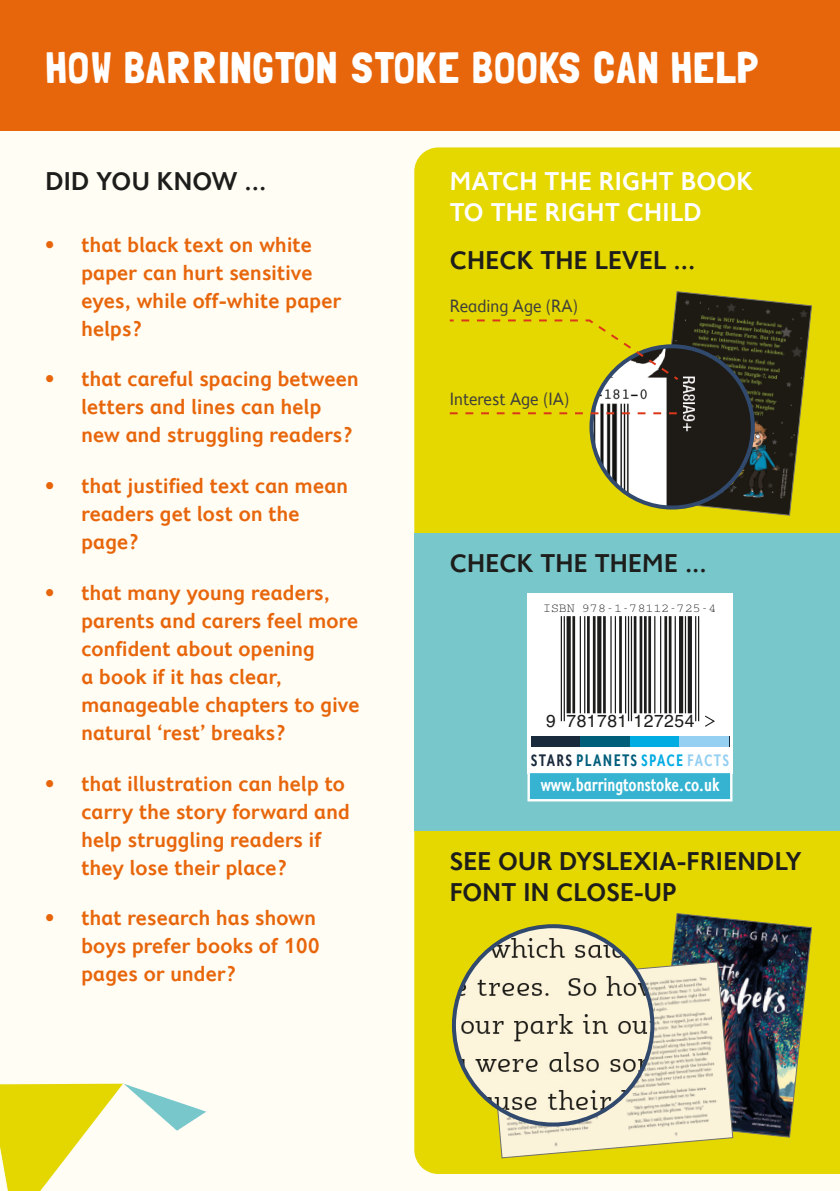
<style>
.page{position:relative;width:840px;height:1191px;background:#fff}
.page>*{position:absolute;margin:0;border:0;box-sizing:border-box;transform-origin:0 0}
.head_new{font:44px "Londrina Solid";letter-spacing:.02em;color:#fff}
.did_you_know{font:600 26px/31.2px "Fiendstar";color:#1d1d1b}
.did_you_know-2{font:600 26px/31.2px "Fiendstar";color:#fff}
.t1{font:600 22px/28px "Fiendstar";color:#e8660b}
.Barcode_Webaddress{font:600 condensed 19.2px "Fiendstar";color:#fff}
.RA_IA{font:18px "Fiendstar";letter-spacing:-.01em;color:#3d3d3c}
.t2{font:17.6px "Helvetica";letter-spacing:.025em;color:#1d1d1b}
.t3{font:600 condensed 16.8px "Fiendstar";letter-spacing:.08em;color:#005e7b}
.t4{font:13.2px "Courier";color:#1d1d1b}
.s1{color:#1a2a3d}
.s2{color:#00ace2}
.s3{color:#95d0f2}
</style>
<div class="page">
<div style="left:0;top:130px;width:839px;height:1061px;background:#fffdf4"></div>
<div style="left:414px;top:147px;width:425px;height:1027px;background:#e5d700"></div>
<div style="left:414px;top:533px;width:425px;height:297px;background:#78c7cb"></div>
<svg style="left:527px;top:593px;width:205px;height:154px;background:#e8e8e7"></svg>
<div style="left:528px;top:772px;width:202px;height:28px;background:#35b3d1"></div>
<div style="left:527px;top:770px;width:205px;height:31px;border:2px solid #fff"></div>
<div style="left:527px;top:747px;width:205px;height:23px;background:#fff"></div>
<div style="left:530px;top:736px;width:198px;height:11px;background:#1a2a3d"></div>
<div style="left:580px;top:736px;width:49px;height:11px;background:#005e7b"></div>
<div style="left:629px;top:736px;width:50px;height:11px;background:#00ace2"></div>
<div style="left:679px;top:736px;width:49px;height:11px;background:#95d0f2"></div>
<hr style="left:560px;top:616px;width:1px;height:105px;background:#1d1d1b">
<hr style="left:563px;top:616px;width:1px;height:105px;background:#1d1d1b">
<svg style="left:566px;top:616px;width:4px;height:97px"></svg>
<hr style="left:572px;top:616px;width:2px;height:97px;background:#1d1d1b">
<hr style="left:579px;top:616px;width:1px;height:97px;background:#1d1d1b">
<hr style="left:583px;top:616px;width:2px;height:97px;background:#1d1d1b">
<hr style="left:586px;top:616px;width:3px;height:97px;background:#1d1d1b">
<hr style="left:592px;top:616px;width:3px;height:97px;background:#1d1d1b">
<svg style="left:597px;top:616px;width:4px;height:97px"></svg>
<hr style="left:602px;top:616px;width:3px;height:97px;background:#1d1d1b">
<hr style="left:610px;top:616px;width:1px;height:97px;background:#1d1d1b">
<hr style="left:614px;top:616px;width:1px;height:97px;background:#1d1d1b">
<hr style="left:618px;top:616px;width:3px;height:97px;background:#1d1d1b">
<hr style="left:624px;top:616px;width:2px;height:97px;background:#1d1d1b">
<hr style="left:627px;top:616px;width:1px;height:105px;background:#1d1d1b">
<hr style="left:630px;top:616px;width:1px;height:105px;background:#1d1d1b">
<hr style="left:633px;top:616px;width:3px;height:97px;background:#1d1d1b">
<hr style="left:639px;top:616px;width:3px;height:97px;background:#1d1d1b">
<hr style="left:643px;top:616px;width:3px;height:97px;background:#1d1d1b">
<hr style="left:648px;top:616px;width:2px;height:97px;background:#1d1d1b">
<hr style="left:653px;top:616px;width:2px;height:97px;background:#1d1d1b">
<hr style="left:659px;top:616px;width:2px;height:97px;background:#1d1d1b">
<hr style="left:664px;top:616px;width:2px;height:97px;background:#1d1d1b">
<hr style="left:668px;top:616px;width:3px;height:97px;background:#1d1d1b">
<hr style="left:674px;top:616px;width:1px;height:97px;background:#1d1d1b">
<svg style="left:678px;top:616px;width:4px;height:97px"></svg>
<hr style="left:684px;top:616px;width:1px;height:97px;background:#1d1d1b">
<svg style="left:687px;top:616px;width:4px;height:97px"></svg>
<hr style="left:694px;top:616px;width:2px;height:105px;background:#1d1d1b">
<hr style="left:697px;top:616px;width:1px;height:105px;background:#1d1d1b">
<svg style="left:703px;top:714px;width:12px;height:14px"></svg>
<img style="left:653px;top:912px;width:159px;height:226px">
<svg style="left:485px;top:961px;width:248px;height:197px;background:#ded6aa"></svg>
<img style="left:453px;top:926px;width:199px;height:198px;border-radius:99px">
<div style="left:451px;top:924px;width:203px;height:202px;border:4px solid #30496d;border-radius:50%"></div>
<svg style="left:447px;top:291px;width:365px;height:225px;background:#9e9622"></svg>
<div style="left:0;top:0;width:839px;height:130px;background:#e8660b"></div>
<p class="head_new" style="left:45px;top:42px;width:714px">HOW BARRINGTON STOKE BOOKS CAN HELP</p>
<p class="did_you_know" style="left:45px;top:165px;width:222px">DID YOU KNOW ...</p>
<p class="t1" style="left:81px;top:230px;width:261px;text-indent:-36px">• that black text on white paper can hurt sensitive eyes, while off-white paper helps?</p>
<p class="t1" style="left:81px;top:365px;width:279px;text-indent:-36px">• that careful spacing between letters and lines can help new and struggling readers?</p>
<p class="t1" style="left:81px;top:471px;width:268px;text-indent:-36px">• that justified text can mean readers get lost on the page?</p>
<p class="t1" style="left:81px;top:578px;width:280px;text-indent:-36px">• that many young readers, parents and carers feel more confident about opening<br>a book if it has clear, manageable chapters to give natural ‘rest’ breaks?</p>
<p class="t1" style="left:81px;top:769px;width:270px;text-indent:-36px">• that illustration can help to carry the story forward and help struggling readers if they lose their place?</p>
<p class="t1" style="left:81px;top:903px;width:240px;text-indent:-36px">• that research has shown boys prefer books of 100 pages or under?</p>
<p class="did_you_know-2" style="left:449px;top:165px;width:305px">MATCH THE RIGHT BOOK<br>TO THE RIGHT CHILD</p>
<p class="did_you_know" style="left:449px;top:244px;width:247px">CHECK THE LEVEL ...</p>
<p class="RA_IA" style="left:449px;top:296px;width:130px">Reading Age (RA)</p>
<p class="RA_IA" style="left:449px;top:389px;width:121px">Interest Age (IA)</p>
<p class="did_you_know" style="left:449px;top:547px;width:258px">CHECK THE THEME ...</p>
<p class="t4" style="left:543px;top:601px;width:175px">ISBN 978-1-78112-725-4</p>
<p class="t2" style="left:545px;top:707px;width:150px">9 781781 127254</p>
<p class="t3" style="left:530px;top:750px;width:199px"><span class="s1">STARS</span> PLANETS <span class="s2">SPACE</span> <span class="s3">FACTS</span></p>
<p class="Barcode_Webaddress" style="left:540px;top:774px;width:180px">www.barringtonstoke.co.uk</p>
<p class="did_you_know" style="left:449px;top:845px;width:353px">SEE OUR DYSLEXIA-FRIENDLY<br>FONT IN CLOSE-UP</p>
</div>
